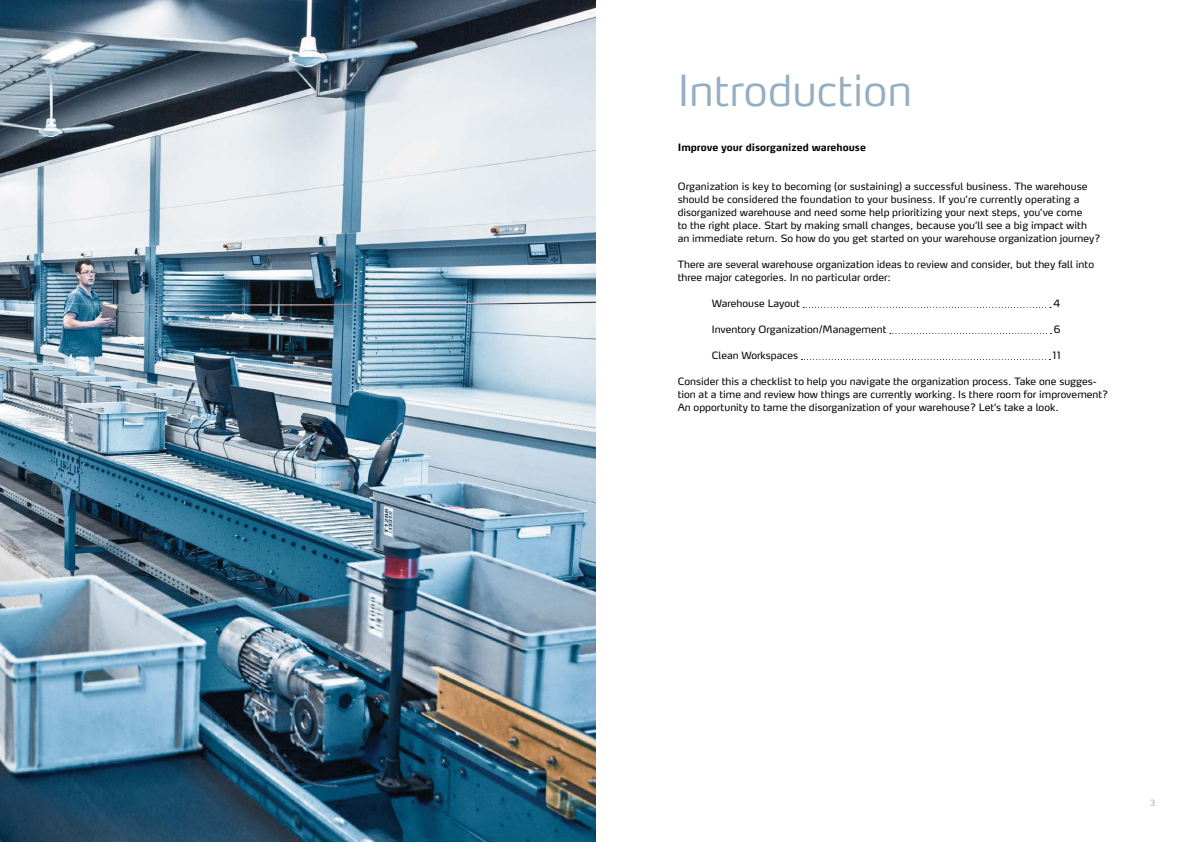
<style>
.page{position:relative;width:1191px;height:842px;background:#fff}
.page>*{position:absolute;margin:0;border:0;box-sizing:border-box;transform-origin:0 0}
.t1{font:300 42px "Max OT";color:#96aec2}
.t2{font:10px/13px "Max OT";color:#000}
.t3{font:700 10px "Max OT";color:#000}
.t4{font:300 8.5px "Max OT";color:#a9aca9}
</style>
<div class="page">
<img style="left:0;top:0;width:595px;height:842px">
<svg style="left:803px;top:307px;width:248px;height:1px"></svg>
<svg style="left:890px;top:333px;width:161px;height:1px"></svg>
<svg style="left:801px;top:359px;width:249px;height:1px"></svg>
<h1 class="t1" style="left:677px;top:64px;width:236px">Introduction</h1>
<p class="t3" style="left:677px;top:141px;width:190px">Improve your disorganized warehouse</p>
<p class="t2" style="left:677px;top:180px;width:424px">Organization is key to becoming (or sustaining) a successful business. The warehouse should be considered the foundation to your business. If you’re currently operating a disorganized warehouse and need some help prioritizing your next steps, you’ve come<br>to the right place. Start by making small changes, because you’ll see a big impact with an immediate return. So how do you get started on your warehouse organization journey?</p>
<p class="t2" style="left:677px;top:258px;width:418px">There are several warehouse organization ideas to review and consider, but they fall into three major categories. In no particular order:</p>
<p class="t2" style="left:712px;top:297px;width:90px">Warehouse Layout</p>
<p class="t2" style="left:1053px;top:297px;width:9px">4</p>
<p class="t2" style="left:712px;top:323px;width:176px">Inventory Organization/Management</p>
<p class="t2" style="left:1053px;top:323px;width:8px">6</p>
<p class="t2" style="left:712px;top:349px;width:88px">Clean Workspaces</p>
<p class="t2" style="left:1052px;top:349px;width:9px">11</p>
<p class="t2" style="left:677px;top:375px;width:432px">Consider this a checklist to help you navigate the organization process. Take one sugges&shy;tion at a time and review how things are currently working. Is there room for improvement?<br>An opportunity to tame the disorganization of your warehouse? Let’s take a look.</p>
<p class="t4" style="left:1149px;top:798px;width:7px">3</p>
</div>
